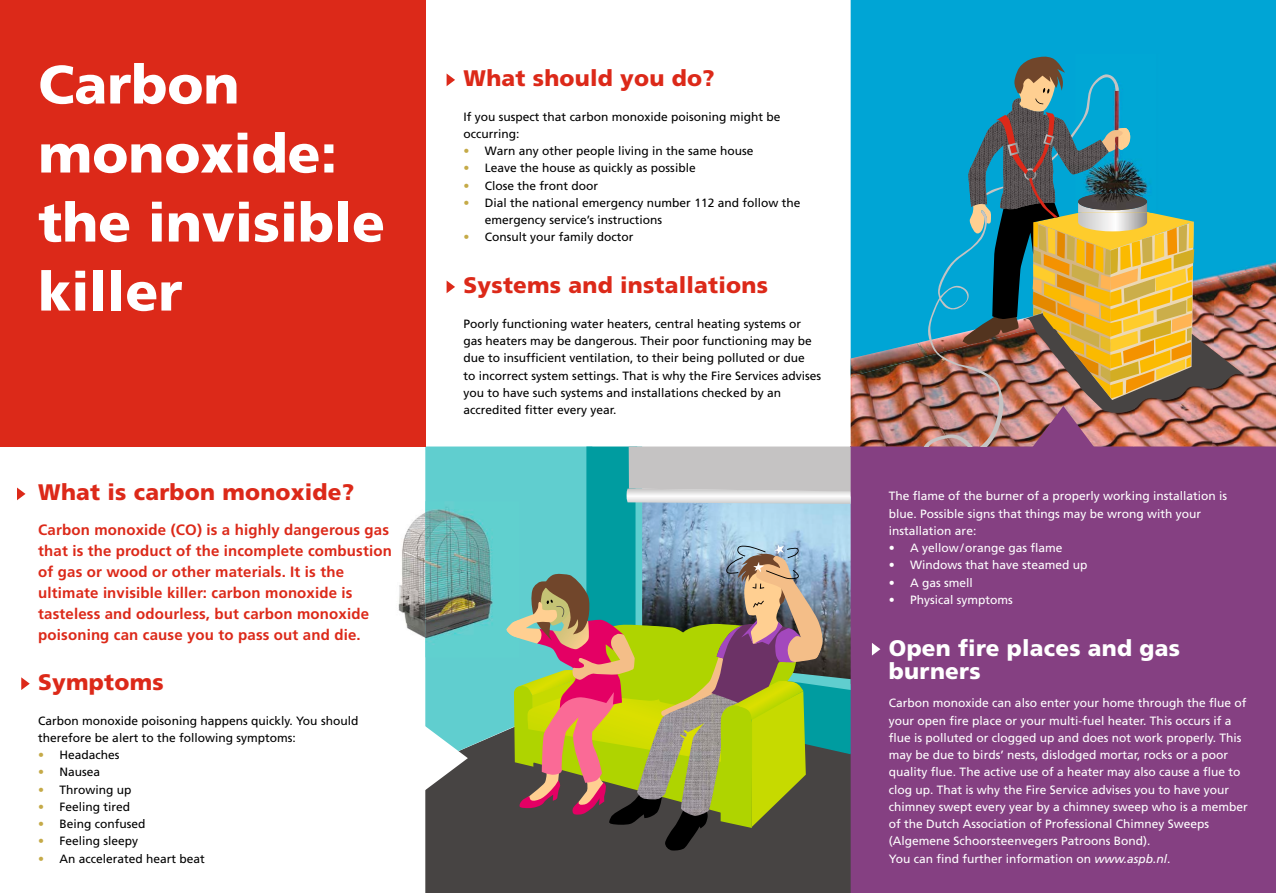
<style>
.page{position:relative;width:1276px;height:893px;background:#fff}
.page>*{position:absolute;margin:0;border:0;box-sizing:border-box;transform-origin:0 0}
.t1{font:900 54px/69px "Frutiger LT Std";color:#fff}
.t2{font:900 22.5px "Frutiger LT Std";letter-spacing:.01em;color:#dc2919}
.t3{font:900 22.5px/23.2px "Frutiger LT Std";letter-spacing:.01em;color:#fff}
.t4{font:700 15px/21px "Frutiger LT Std";letter-spacing:.01em;color:#dc2919}
.t5{font:12px/17.2px "Frutiger LT Std";color:#000}
.t6{font:12px/17.2px "Frutiger LT Std";color:#fff}
.s1{color:#c5aa48}
.s2{font-style:italic}
</style>
<div class="page">
<svg style="left:446px;top:280px;width:9px;height:13px"></svg>
<svg style="left:446px;top:73px;width:9px;height:13px"></svg>
<svg style="left:17px;top:487px;width:9px;height:13px"></svg>
<div style="left:850px;top:446px;width:426px;height:447px;background:#854082"></div>
<div style="left:850px;top:0;width:426px;height:259px;background:#00a5d5"></div>
<img style="left:1244px;top:376px;width:32px;height:70px">
<img style="left:902px;top:376px;width:17px;height:70px">
<img style="left:850px;top:376px;width:52px;height:70px">
<img style="left:850px;top:259px;width:426px;height:117px">
<div style="left:425px;top:765px;width:425px;height:128px;background:#474443"></div>
<svg style="left:425px;top:446px;width:81px;height:319px;background:#5fc2c3"></svg>
<svg style="left:506px;top:446px;width:344px;height:405px;background:#889a76"></svg>
<img style="left:398px;top:501px;width:121px;height:156px">
<img style="left:506px;top:620px;width:13px;height:18px">
<div style="left:0;top:0;width:425px;height:446px;background:#dc2919"></div>
<img style="left:919px;top:56px;width:325px;height:391px">
<svg style="left:425px;top:725px;width:43px;height:67px"></svg>
<svg style="left:21px;top:677px;width:9px;height:13px"></svg>
<svg style="left:872px;top:643px;width:8px;height:13px"></svg>
<h1 class="t1" style="left:38px;top:50px;width:348px">Carbon monoxide: the invisible killer</h1>
<h2 class="t2" style="left:463px;top:65px;width:253px">What should you do?</h2>
<p class="t5" style="left:463px;top:108px;width:318px">If you suspect that carbon monoxide poisoning might be occurring:</p>
<p class="t5" style="left:463px;top:143px;width:291px"><span class="s1">•</span> Warn any other people living in the same house</p>
<p class="t5" style="left:463px;top:160px;width:233px"><span class="s1">•</span> Leave the house as quickly as possible</p>
<p class="t5" style="left:463px;top:177px;width:136px"><span class="s1">•</span> Close the front door</p>
<p class="t5" style="left:485px;top:194px;width:317px;text-indent:-21px"><span class="s1">•</span> Dial the national emergency number 112 and follow the emergency service’s instructions</p>
<p class="t5" style="left:463px;top:229px;width:171px"><span class="s1">•</span> Consult your family doctor</p>
<h2 class="t2" style="left:463px;top:272px;width:306px">Systems and installations</h2>
<p class="t5" style="left:463px;top:315px;width:359px">Poorly functioning water heaters, central heating systems or gas heaters may be dangerous. Their poor functioning may be due to insufficient ventilation, to their being polluted or due<br>to incorrect system settings. That is why the Fire Services advises you to have such systems and installations checked by an accredited fitter every year.</p>
<h2 class="t2" style="left:38px;top:479px;width:318px">What is carbon monoxide?</h2>
<p class="t4" style="left:38px;top:519px;width:355px">Carbon monoxide (CO) is a highly dangerous gas that is the product of the incomplete combustion of gas or wood or other materials. It is the ultimate invisible killer: carbon monoxide is tasteless and odourless, but carbon monoxide poisoning can cause you to pass out and die.</p>
<h2 class="t2" style="left:38px;top:669px;width:127px">Symptoms</h2>
<p class="t5" style="left:38px;top:712px;width:321px">Carbon monoxide poisoning happens quickly. You should therefore be alert to the following symptoms:</p>
<p class="t5" style="left:38px;top:746px;width:83px"><span class="s1">•</span> Headaches</p>
<p class="t5" style="left:38px;top:763px;width:63px"><span class="s1">•</span> Nausea</p>
<p class="t5" style="left:38px;top:781px;width:95px"><span class="s1">•</span> Throwing up</p>
<p class="t5" style="left:38px;top:798px;width:93px"><span class="s1">•</span> Feeling tired</p>
<p class="t5" style="left:38px;top:815px;width:109px"><span class="s1">•</span> Being confused</p>
<p class="t5" style="left:38px;top:832px;width:101px"><span class="s1">•</span> Feeling sleepy</p>
<p class="t5" style="left:38px;top:850px;width:168px"><span class="s1">•</span> An accelerated heart beat</p>
<p class="t6" style="left:889px;top:488px;width:340px">The flame of the burner of a properly working installation is blue. Possible signs that things may be wrong with your installation are:</p>
<p class="t6" style="left:889px;top:539px;width:175px">• A yellow/orange gas flame</p>
<p class="t6" style="left:889px;top:556px;width:200px">• Windows that have steamed up</p>
<p class="t6" style="left:889px;top:574px;width:85px">• A gas smell</p>
<p class="t6" style="left:889px;top:591px;width:125px">• Physical symptoms</p>
<h2 class="t3" style="left:889px;top:636px;width:292px">Open fire places and gas burners</h2>
<p class="t6" style="left:889px;top:695px;width:360px">Carbon monoxide can also enter your home through the flue of your open fire place or your multi-fuel heater. This occurs if a flue is polluted or clogged up and does not work properly. This may be due to birds’ nests, dislodged mortar, rocks or a poor quality flue. The active use of a heater may also cause a flue to clog up. That is why the Fire Service advises you to have your chimney swept every year by a chimney sweep who is a member of the Dutch Association of Professional Chimney Sweeps (Algemene Schoorsteenvegers Patroons Bond).<br>You can find further information on <span class="s2">www.aspb.nl</span>.</p>
</div>
